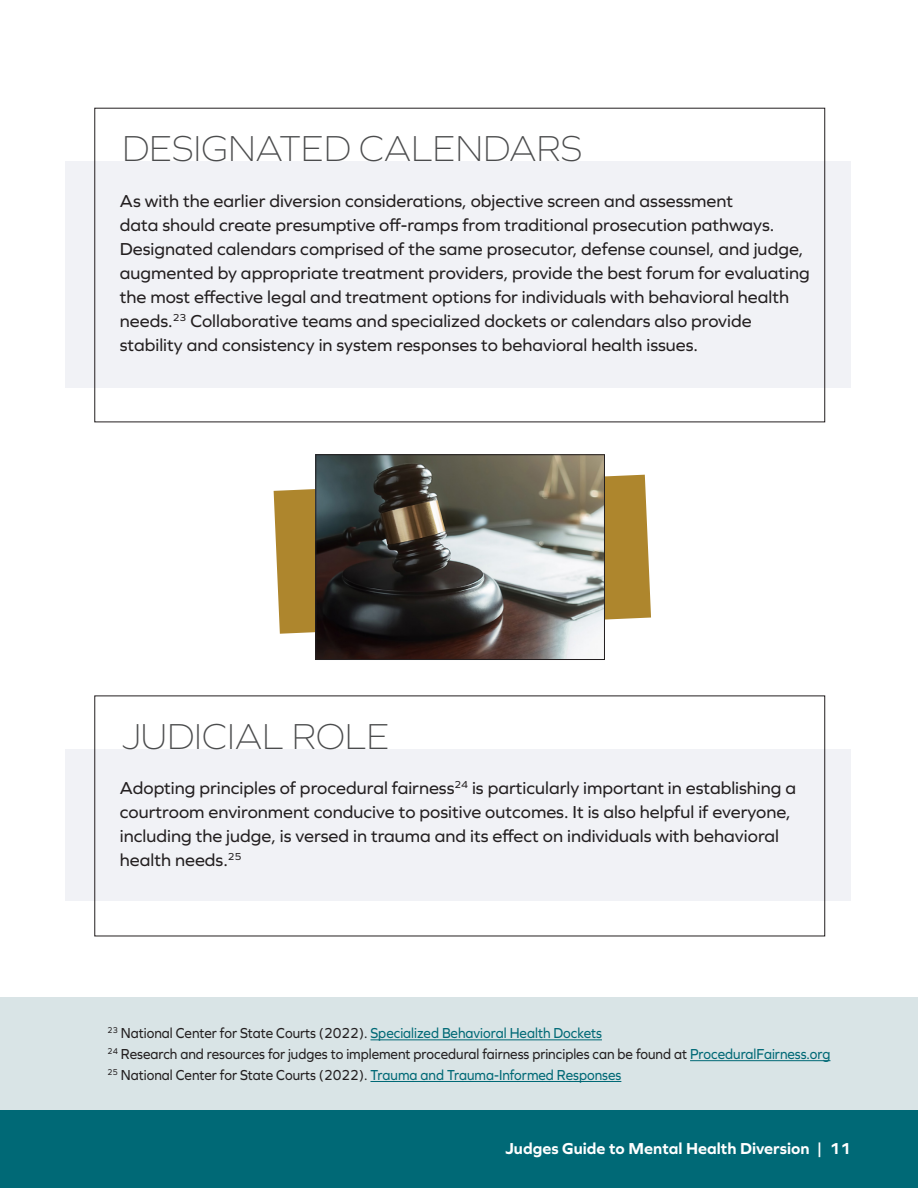
<style>
.page{position:relative;width:918px;height:1188px;background:#fff}
.page>*{position:absolute;margin:0;border:0;box-sizing:border-box;transform-origin:0 0}
.Subhead{font:200 37.5px "Graphie";color:#4b4c4d}
.Sub_body{font:18px/24px "Graphie";color:#231f20}
.t1{font:700 16.5px "Graphie";color:#fff}
.footnotes{font:15px "Graphie";color:#231f20;scale:.9 1}
.s1{color:#006976}
</style>
<div class="page">
<div style="left:0;top:997px;width:918px;height:114px;background:#d9e4e6"></div>
<div style="left:0;top:1110px;width:918px;height:78px;background:#006976"></div>
<div style="left:66px;top:161px;width:785px;height:227px;background:#f1f2f6"></div>
<div style="left:66px;top:749px;width:785px;height:152px;background:#f1f2f6"></div>
<hr style="left:370px;top:1039px;width:232px;height:1px;background:#006976">
<hr style="left:690px;top:1060px;width:140px;height:1px;background:#006976">
<hr style="left:370px;top:1081px;width:251px;height:1px;background:#006976">
<svg style="left:274px;top:475px;width:377px;height:159px;background:#ba994e"></svg>
<img style="left:317px;top:456px;width:286px;height:202px">
<div style="left:315px;top:454px;width:290px;height:206px;border:1px solid #231f20"></div>
<p class="Subhead" style="left:122px;top:127px;width:462px">DESIGNATED CALENDARS</p>
<p class="Sub_body" style="left:120px;top:188px;width:692px">As with the earlier diversion considerations, objective screen and assessment<br>data should create presumptive off-ramps from traditional prosecution pathways.<br>Designated calendars comprised of the same prosecutor, defense counsel, and judge, augmented by appropriate treatment providers, provide the best forum for evaluating the most effective legal and treatment options for individuals with behavioral health needs.<sup>23</sup> Collaborative teams and specialized dockets or calendars also provide stability and consistency in system responses to behavioral health issues.</p>
<p class="Subhead" style="left:122px;top:715px;width:269px">JUDICIAL ROLE</p>
<p class="Sub_body" style="left:120px;top:776px;width:678px">Adopting principles of procedural fairness<sup>24</sup> is particularly important in establishing a courtroom environment conducive to positive outcomes. It is also helpful if everyone, including the judge, is versed in trauma and its effect on individuals with behavioral health needs.<sup>25</sup></p>
<p class="footnotes" style="left:108px;top:1025px;width:551px"><sup>23</sup> National Center for State Courts (2022). <span class="s1">Specialized Behavioral Health Dockets</span></p>
<p class="footnotes" style="left:108px;top:1045px;width:805px"><sup>24</sup> Research and resources for judges to implement procedural fairness principles can be found at <span class="s1">ProceduralFairness.org</span></p>
<p class="footnotes" style="left:108px;top:1066px;width:572px"><sup>25</sup> National Center for State Courts (2022). <span class="s1">Trauma and Trauma-Informed Responses</span></p>
<p class="t1" style="left:505px;top:1139px;width:347px">Judges Guide to Mental Health Diversion | 11</p>
</div>
